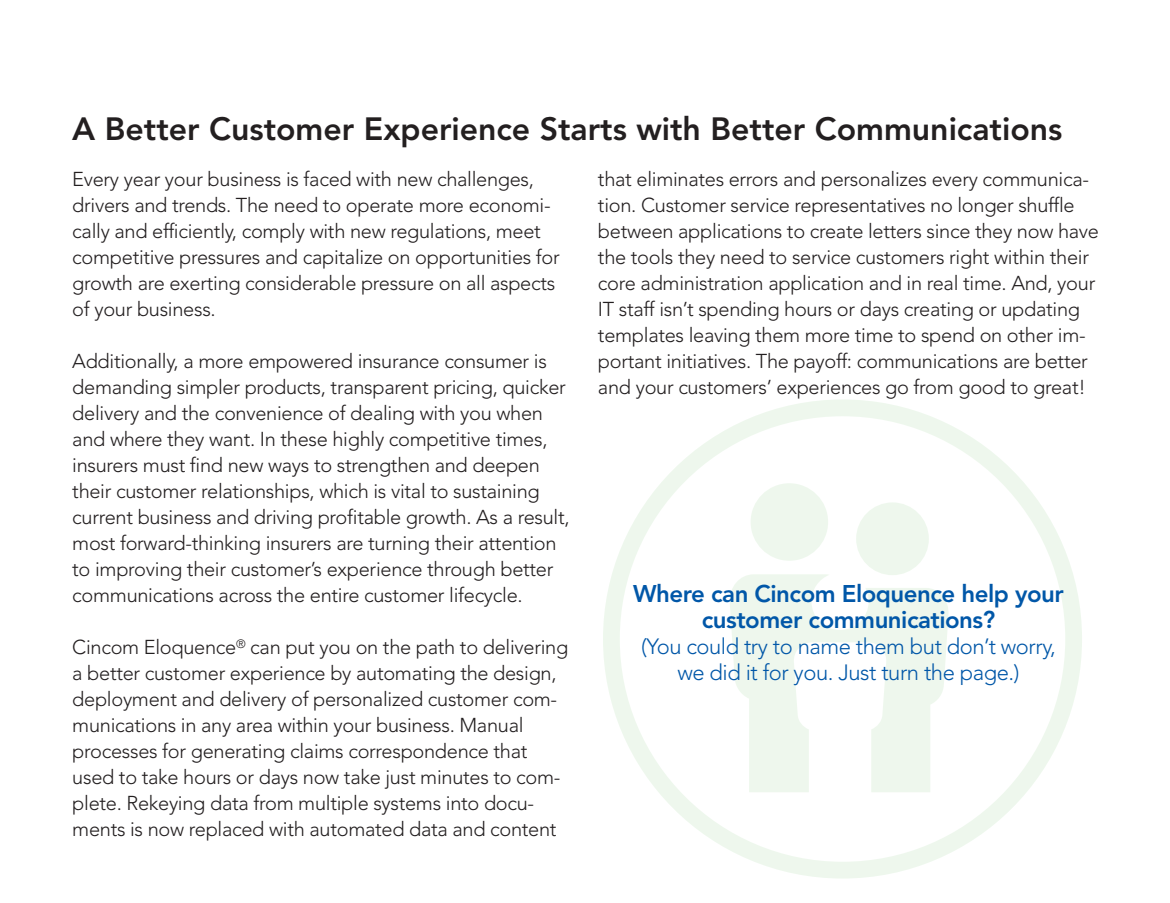
<style>
.page{position:relative;width:1170px;height:903px;background:#fff}
.page>*{position:absolute;margin:0;border:0;box-sizing:border-box;transform-origin:0 0}
.t1{font:800 32px "Avenir";color:#231f20}
.t2{font:800 24px/26px "Avenir";letter-spacing:-.02em;color:#0157a8;text-align:center}
.t3{font:300 22px/26px "Avenir";letter-spacing:-.02em;color:#0157a8;text-align:center}
.t4{font:300 20px/26px "Avenir";letter-spacing:-.015em;color:#231f20}
</style>
<div class="page">
<div style="left:603px;top:399px;width:479px;height:479px;border:17px solid #54b74a;border-radius:50%"></div>
<div style="left:751px;top:483px;width:77px;height:78px;background:#eef7ed;border-radius:50%"></div>
<div style="left:856px;top:502px;width:73px;height:73px;background:#eef7ed;border-radius:50%"></div>
<svg style="left:730px;top:574px;width:218px;height:218px;fill:#eef7ed"></svg>
<h1 class="t1" style="left:72px;top:104px;width:992px">A Better Customer Experience Starts with Better Communications</h1>
<p class="t4" style="left:72px;top:166px;width:489px">Every year your business is faced with new challenges, drivers and trends. The need to operate more economi&shy;cally and efficiently, comply with new regulations, meet competitive pressures and capitalize on opportunities for growth are exerting considerable pressure on all aspects of your business.</p>
<p class="t4" style="left:72px;top:348px;width:499px">Additionally, a more empowered insurance consumer is demanding simpler products, transparent pricing, quicker delivery and the convenience of dealing with you when and where they want. In these highly competitive times, insurers must find new ways to strengthen and deepen their customer relationships, which is vital to sustaining current business and driving profitable growth. As a result, most forward-thinking insurers are turning their attention to improving their customer’s experience through better communications across the entire customer lifecycle.</p>
<p class="t4" style="left:72px;top:634px;width:497px">Cincom Eloquence<sup>®</sup> can put you on the path to delivering a better customer experience by automating the design, deployment and delivery of personalized customer com&shy;munications in any area within your business. Manual processes for generating claims correspondence that used to take hours or days now take just minutes to com&shy;plete. Rekeying data from multiple systems into docu&shy;ments is now replaced with automated data and content</p>
<p class="t4" style="left:598px;top:166px;width:503px">that eliminates errors and personalizes every communica&shy;tion. Customer service representatives no longer shuffle between applications to create letters since they now have the tools they need to service customers right within their core administration application and in real time. And, your IT staff isn’t spending hours or days creating or updating templates leaving them more time to spend on other im&shy;portant initiatives. The payoff: communications are better and your customers’ experiences go from good to great!</p>
<p class="t2" style="left:633px;top:581px;width:432px">Where can Cincom Eloquence help your customer communications?</p>
<p class="t3" style="left:641px;top:633px;width:416px">(You could try to name them but don’t worry, we did it for you. Just turn the page.)</p>
</div>
